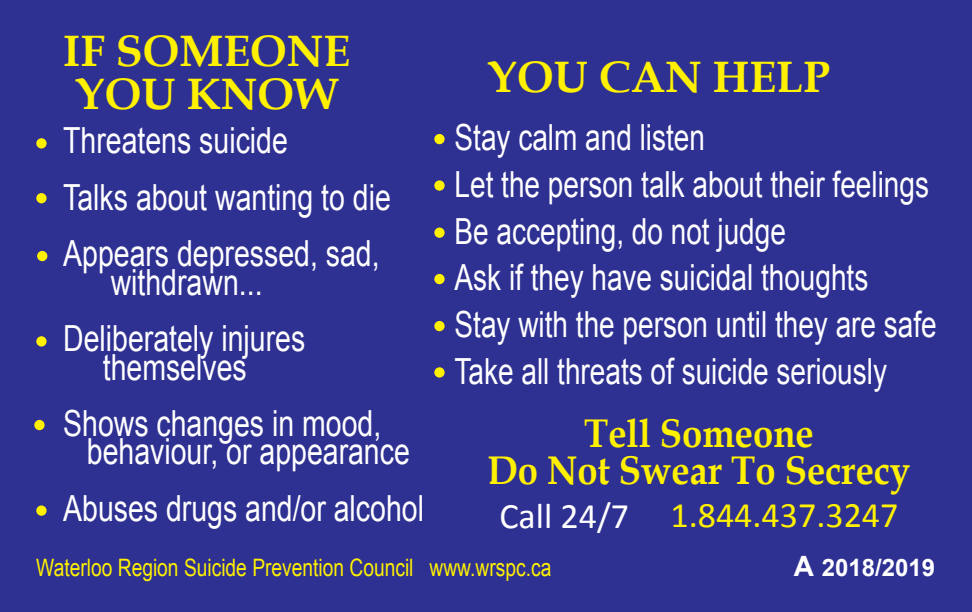
<style>
.page{position:relative;width:972px;height:612px;background:#2e3092}
.page>*{position:absolute;margin:0;border:0;box-sizing:border-box;transform-origin:0 0}
.t1{font:700 44px/42.8px "Book Antiqua";color:#fff101}
.t2{font:700 40px/37.6px "Book Antiqua";color:#fff101;text-align:center;scale:.91 1}
.t3{font:36px/46.8px "Arial";color:#fff;scale:.78 1}
.t4{font:36px/56.4px "Arial";color:#fff;scale:.79 1}
.t5{font:36px "Calibri";color:#fff101}
.t6{font:24px "Arial";color:#fff101;scale:.8 1}
.t7{font:700 24px "Arial";color:#fff}
.s1{color:#fff}
.s2{font-size:28px}
</style>
<div class="page">
<div style="left:434px;top:321px;width:11px;height:10px;background:#fff101;border-radius:50%"></div>
<div style="left:434px;top:228px;width:11px;height:10px;background:#fff101;border-radius:50%"></div>
<div style="left:434px;top:180px;width:11px;height:11px;background:#fff101;border-radius:50%"></div>
<div style="left:434px;top:134px;width:11px;height:10px;background:#fff101;border-radius:50%"></div>
<div style="left:434px;top:274px;width:11px;height:10px;background:#fff101;border-radius:50%"></div>
<div style="left:434px;top:367px;width:11px;height:11px;background:#fff101;border-radius:50%"></div>
<div style="left:34px;top:420px;width:11px;height:10px;background:#fff101;border-radius:50%"></div>
<div style="left:37px;top:251px;width:10px;height:10px;background:#fff101;border-radius:50%"></div>
<div style="left:36px;top:193px;width:11px;height:10px;background:#fff101;border-radius:50%"></div>
<div style="left:36px;top:138px;width:11px;height:11px;background:#fff101;border-radius:50%"></div>
<div style="left:36px;top:336px;width:11px;height:11px;background:#fff101;border-radius:50%"></div>
<div style="left:36px;top:505px;width:11px;height:11px;background:#fff101;border-radius:50%"></div>
<p class="t1" style="left:63px;top:30px;width:289px">IF SOMEONE<br>YOU KNOW</p>
<p class="t4" style="left:63px;top:113px;width:416px">Threatens suicide<br>Talks about wanting to die<br>Appears depressed, sad,</p>
<p class="t4" style="left:63px;top:254px;width:308px;text-align:center">withdrawn...<br>Deliberately injures</p>
<p class="t4" style="left:63px;top:339px;width:404px;text-indent:40px">themselves<br>Shows changes in mood,</p>
<p class="t4" style="left:63px;top:424px;width:458px;text-align:center">behaviour, or appearance<br>Abuses drugs and/or alcohol</p>
<p class="t1" style="left:488px;top:56px;width:344px">YOU CAN HELP</p>
<p class="t3" style="left:455px;top:114px;width:620px">Stay calm and listen<br>Let the person talk about their feelings<br>Be accepting, do not judge<br>Ask if they have suicidal thoughts<br>Stay with the person until they are safe<br>Take all threats of suicide seriously</p>
<p class="t2" style="left:487px;top:414px;width:466px">Tell Someone<br>Do Not Swear To Secrecy</p>
<p class="t5" style="left:499px;top:492px;width:401px"><span class="s1">Call 24/7</span> 1.844.437.3247</p>
<p class="t6" style="left:36px;top:551px;width:645px">Waterloo Region Suicide Prevention Council www.wrspc.ca</p>
<p class="t7" style="left:794px;top:551px;width:143px"><span class="s2">A</span> 2018/2019</p>
</div>
